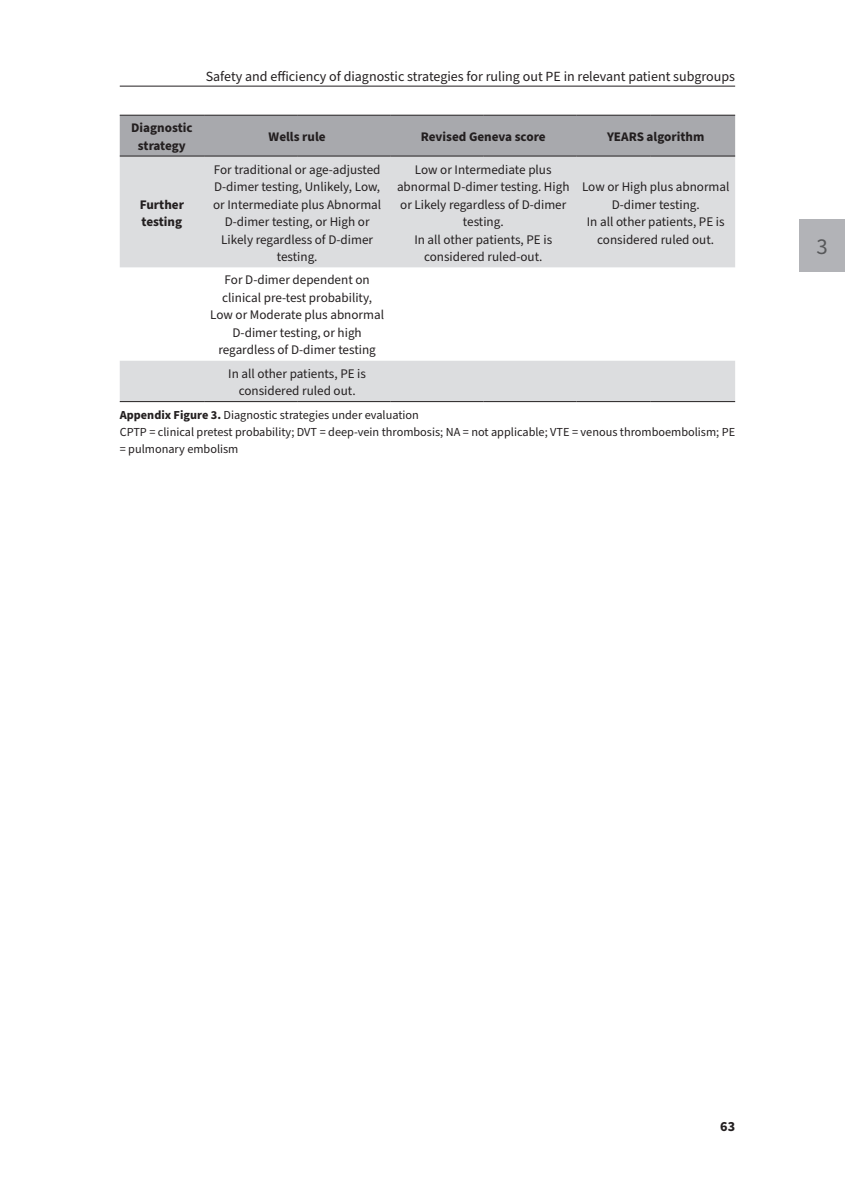
<style>
.page{position:relative;width:845px;height:1192px;background:#fff}
.page>*{position:absolute;margin:0;border:0;box-sizing:border-box;transform-origin:0 0}
.t1{font:22.75px "Source Sans Pro";color:#57585a}
.t2{font:14px "Source Sans Pro";color:#231f20}
.t3{font:700 14px "Source Sans Pro";color:#231f20}
.t4{font:13.12px/17.5px "Source Sans Pro";color:#231f20;text-align:center}
.t5{font:700 13.12px/17.5px "Source Sans Pro";color:#231f20;text-align:center}
.t6{font:12.25px/16.8px "Source Sans Pro";color:#231f20}
.s1{font-weight:700}
</style>
<div class="page">
<div style="left:799px;top:219px;width:46px;height:52px;background:#b2b3b7"></div>
<hr style="left:120px;top:86px;width:615px;height:1px;background:#231f20">
<div style="left:120px;top:116px;width:615px;height:40px;background:#a8a9ad"></div>
<svg style="left:120px;top:157px;width:615px;height:244px;fill:#dcdddf"></svg>
<hr style="left:120px;top:115px;width:84px;height:1px;background:#231f20">
<hr style="left:204px;top:115px;width:93px;height:1px;background:#231f20">
<hr style="left:297px;top:115px;width:93px;height:1px;background:#231f20">
<hr style="left:390px;top:115px;width:93px;height:1px;background:#231f20">
<hr style="left:483px;top:115px;width:93px;height:1px;background:#231f20">
<hr style="left:576px;top:115px;width:74px;height:1px;background:#231f20">
<hr style="left:650px;top:115px;width:85px;height:1px;background:#231f20">
<hr style="left:120px;top:156px;width:84px;height:1px;background:#231f20">
<hr style="left:204px;top:156px;width:93px;height:1px;background:#231f20">
<hr style="left:297px;top:156px;width:93px;height:1px;background:#231f20">
<hr style="left:390px;top:156px;width:93px;height:1px;background:#231f20">
<hr style="left:483px;top:156px;width:93px;height:1px;background:#231f20">
<hr style="left:576px;top:156px;width:74px;height:1px;background:#231f20">
<hr style="left:650px;top:156px;width:85px;height:1px;background:#231f20">
<hr style="left:120px;top:401px;width:84px;height:1px;background:#231f20">
<hr style="left:204px;top:401px;width:93px;height:1px;background:#231f20">
<hr style="left:297px;top:401px;width:93px;height:1px;background:#231f20">
<hr style="left:390px;top:401px;width:93px;height:1px;background:#231f20">
<hr style="left:483px;top:401px;width:93px;height:1px;background:#231f20">
<hr style="left:576px;top:401px;width:74px;height:1px;background:#231f20">
<hr style="left:650px;top:401px;width:85px;height:1px;background:#231f20">
<p class="t2" style="left:206px;top:67px;width:531px">Safety and efficiency of diagnostic strategies for ruling out PE in relevant patient subgroups</p>
<p class="t5" style="left:131px;top:120px;width:63px">Diagnostic strategy</p>
<p class="t5" style="left:269px;top:128px;width:59px">Wells rule</p>
<p class="t5" style="left:421px;top:128px;width:126px">Revised Geneva score</p>
<p class="t5" style="left:607px;top:128px;width:99px">YEARS algorithm</p>
<p class="t5" style="left:140px;top:196px;width:46px;text-align:left">Further testing</p>
<p class="t4" style="left:213px;top:161px;width:170px">For traditional or age-adjusted<br>D-dimer testing, Unlikely, Low, or Intermediate plus Abnormal<br>D-dimer testing, or High or<br>Likely regardless of D-dimer testing.</p>
<p class="t4" style="left:397px;top:161px;width:174px">Low or Intermediate plus abnormal D-dimer testing. High or Likely regardless of D-dimer testing.<br>In all other patients, PE is considered ruled-out.</p>
<p class="t4" style="left:582px;top:178px;width:149px">Low or High plus abnormal<br>D-dimer testing.<br>In all other patients, PE is considered ruled out.</p>
<p class="t4" style="left:210px;top:272px;width:175px">For D-dimer dependent on clinical pre-test probability,<br>Low or Moderate plus abnormal<br>D-dimer testing, or high regardless of D-dimer testing</p>
<p class="t4" style="left:228px;top:365px;width:139px">In all other patients, PE is considered ruled out.</p>
<p class="t6" style="left:120px;top:407px;width:617px"><span class="s1">Appendix Figure 3.</span> Diagnostic strategies under evaluation<br>CPTP = clinical pretest probability; DVT = deep-vein thrombosis; NA = not applicable; VTE = venous thromboembolism; PE = pulmonary embolism</p>
<h1 class="t1" style="left:816px;top:231px;width:13px">3</h1>
<p class="t3" style="left:720px;top:1117px;width:16px">63</p>
</div>
